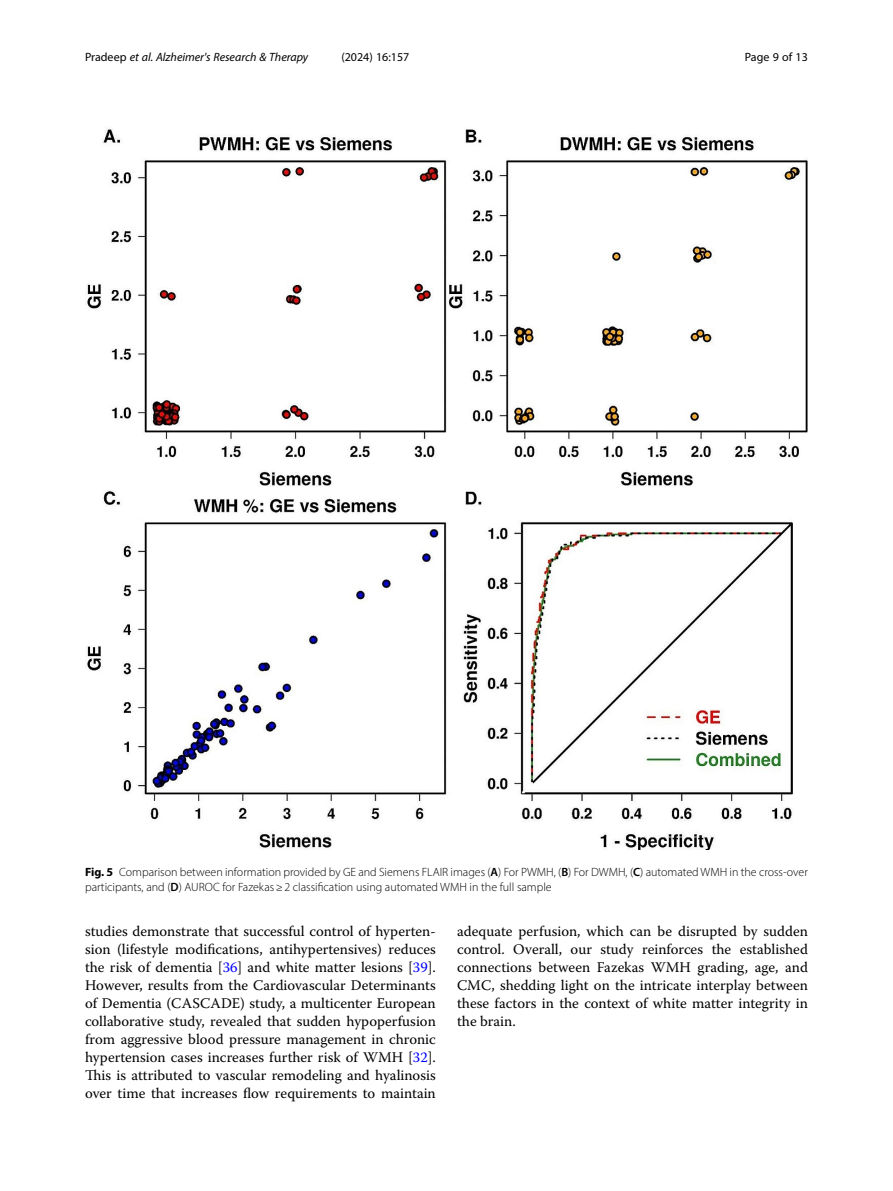
<style>
.page{position:relative;width:893px;height:1191px;background:#fff}
.page>*{position:absolute;margin:0;border:0;box-sizing:border-box;transform-origin:0 0}
.Body_Text_Indent{font:14.7px/18px "Warnock Pro";color:#000;text-align:justify}
.Figure_Caption{font:300 12px/15px "Myriad Pro";color:#000}
.t1{font:italic 12px "Myriad Pro";color:#000}
.t2{font:12px "Myriad Pro";color:#000}
.s1{font-style:normal}
.s2{font-weight:700}
.s3{font-weight:600}
.s4{color:#00f}
</style>
<div class="page">
<img style="left:85px;top:129px;width:723px;height:720px">
<p class="t1" style="left:85px;top:50px;width:225px"><span class="s1">Pradeep</span> et al. Alzheimer's Research &amp; Therapy</p>
<p class="t2" style="left:341px;top:50px;width:70px">(2024) 16:157</p>
<p class="t2" style="left:745px;top:50px;width:65px">Page 9 of 13</p>
<p class="Figure_Caption" style="left:85px;top:864px;width:724px"><span class="s2">Fig. 5</span> Comparison between information provided by GE and Siemens FLAIR images (<span class="s3">A</span>) For PWMH, (<span class="s3">B</span>) For DWMH, (<span class="s3">C</span>) automated WMH in the cross-over participants, and (<span class="s3">D</span>) AUROC for Fazekas≥2 classification using automated WMH in the full sample</p>
<p class="Body_Text_Indent" style="left:85px;top:922px;width:352px">studies demonstrate that successful control of hyperten&shy;sion (lifestyle modifications, antihypertensives) reduces the risk of dementia [<span class="s4">36</span>] and white matter lesions [<span class="s4">39</span>].<br>However, results from the Cardiovascular Determinants of Dementia (CASCADE) study, a multicenter European collaborative study, revealed that sudden hypoperfusion from aggressive blood pressure management in chronic hypertension cases increases further risk of WMH [<span class="s4">32</span>].<br>This is attributed to vascular remodeling and hyalinosis over time that increases flow requirements to maintain</p>
<p class="Body_Text_Indent" style="left:457px;top:922px;width:352px">adequate perfusion, which can be disrupted by sudden control. Overall, our study reinforces the established connections between Fazekas WMH grading, age, and CMC, shedding light on the intricate interplay between these factors in the context of white matter integrity in the brain.</p>
</div>
